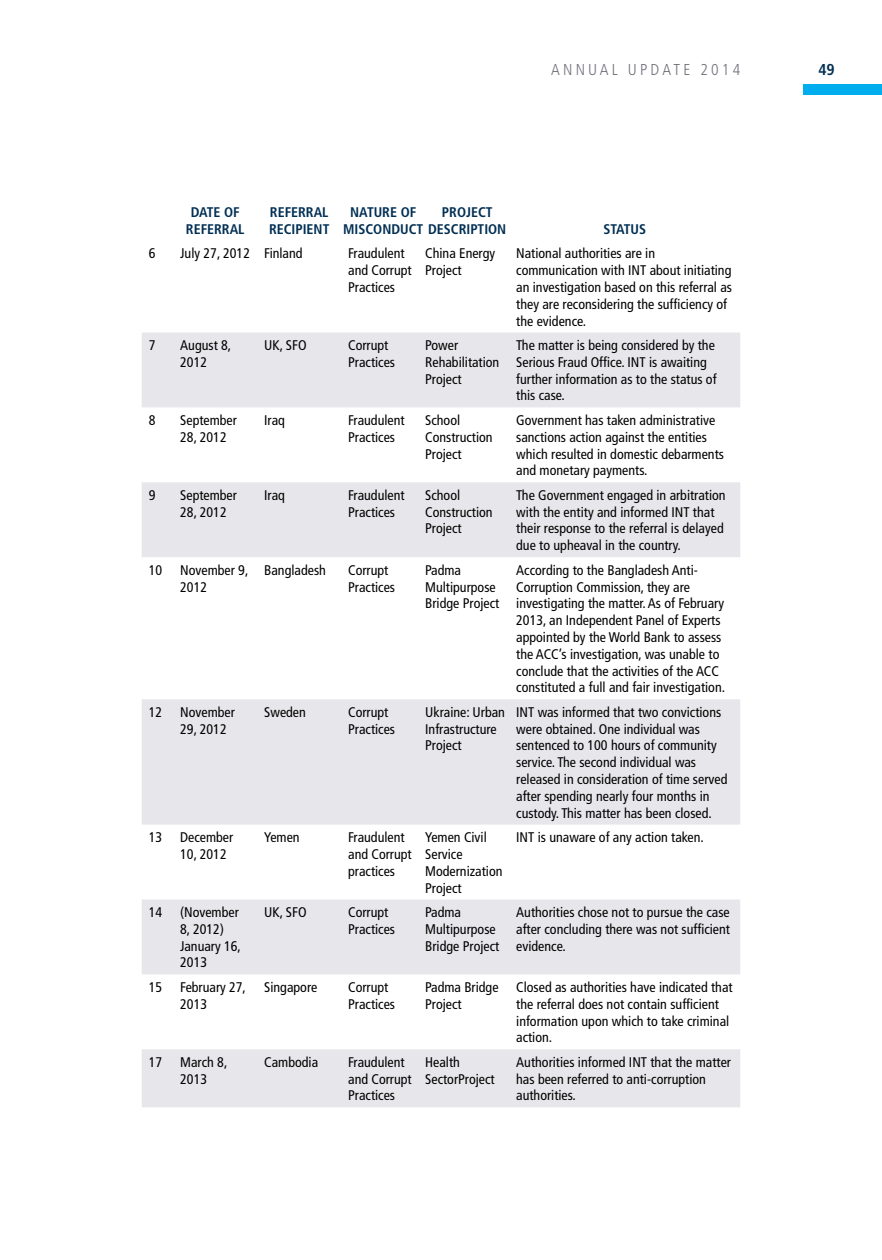
<style>
.page{position:relative;width:882px;height:1260px;background:#fff}
.page>*{position:absolute;margin:0;border:0;box-sizing:border-box;transform-origin:0 0}
.t1{font:300 condensed 15.75px "Frutiger LT Std";letter-spacing:.2em;color:#6f6f7a}
.t2{font:700 condensed 15.75px "Frutiger LT Std";color:#002f54}
.t3{font:condensed 14px/16.8px "Frutiger LT Std";color:#000}
.t4{font:700 condensed 14px/16.8px "Frutiger LT Std";color:#002f54}
</style>
<div class="page">
<div style="left:803px;top:84px;width:79px;height:10px;background:#00aeef"></div>
<svg style="left:142px;top:332px;width:598px;height:775px;fill:#e7e6ea"></svg>
<p class="t1" style="left:551px;top:60px;width:190px">ANNUAL UPDATE 2014</p>
<p class="t2" style="left:818px;top:60px;width:18px">49</p>
<p class="t4" style="left:186px;top:204px;width:60px;text-align:center">DATE OF<br>REFERRAL</p>
<p class="t4" style="left:269px;top:204px;width:62px">REFERRAL<br>RECIPIENT</p>
<p class="t4" style="left:343px;top:204px;width:165px;text-indent:7px">NATURE OF<br>MISCONDUCT DESCRIPTION</p>
<p class="t4" style="left:442px;top:204px;width:52px">PROJECT</p>
<p class="t4" style="left:603px;top:221px;width:44px">STATUS</p>
<p class="t3" style="left:149px;top:245px;width:8px">6</p>
<p class="t3" style="left:180px;top:245px;width:124px">July 27, 2012 Finland</p>
<p class="t3" style="left:348px;top:245px;width:65px">Fraudulent and Corrupt<br>Practices</p>
<p class="t3" style="left:425px;top:245px;width:71px">China Energy<br>Project</p>
<p class="t3" style="left:516px;top:245px;width:217px">National authorities are in communication with INT about initiating an investigation based on this referral as they are reconsidering the sufficiency of the evidence.</p>
<p class="t3" style="left:149px;top:337px;width:8px">7</p>
<p class="t3" style="left:180px;top:337px;width:53px">August 8,<br>2012</p>
<p class="t3" style="left:264px;top:337px;width:44px">UK, SFO</p>
<p class="t3" style="left:348px;top:337px;width:48px">Corrupt<br>Practices</p>
<p class="t3" style="left:425px;top:337px;width:76px">Power<br>Rehabilitation<br>Project</p>
<p class="t3" style="left:516px;top:337px;width:202px">The matter is being considered by the<br>Serious Fraud Office. INT is awaiting further information as to the status of this case.</p>
<p class="t3" style="left:149px;top:412px;width:8px">8</p>
<p class="t3" style="left:180px;top:412px;width:58px">September<br>28, 2012</p>
<p class="t3" style="left:264px;top:412px;width:22px">Iraq</p>
<p class="t3" style="left:348px;top:412px;width:58px">Fraudulent<br>Practices</p>
<p class="t3" style="left:425px;top:412px;width:69px">School<br>Construction<br>Project</p>
<p class="t3" style="left:516px;top:412px;width:209px">Government has taken administrative sanctions action against the entities which resulted in domestic debarments and monetary payments.</p>
<p class="t3" style="left:149px;top:487px;width:8px">9</p>
<p class="t3" style="left:180px;top:487px;width:58px">September<br>28, 2012</p>
<p class="t3" style="left:264px;top:487px;width:22px">Iraq</p>
<p class="t3" style="left:348px;top:487px;width:58px">Fraudulent<br>Practices</p>
<p class="t3" style="left:425px;top:487px;width:69px">School<br>Construction<br>Project</p>
<p class="t3" style="left:516px;top:487px;width:211px">The Government engaged in arbitration with the entity and informed INT that their response to the referral is delayed due to upheaval in the country.</p>
<p class="t3" style="left:149px;top:562px;width:15px">10</p>
<p class="t3" style="left:180px;top:562px;width:70px">November 9,<br>2012</p>
<p class="t3" style="left:264px;top:562px;width:63px">Bangladesh</p>
<p class="t3" style="left:348px;top:562px;width:48px">Corrupt<br>Practices</p>
<p class="t3" style="left:425px;top:562px;width:76px">Padma<br>Multipurpose<br>Bridge Project</p>
<p class="t3" style="left:516px;top:562px;width:210px">According to the Bangladesh Anti-Corruption Commission, they are investigating the matter. As of February 2013, an Independent Panel of Experts appointed by the World Bank to assess the ACC’s investigation, was unable to conclude that the activities of the ACC constituted a full and fair investigation.</p>
<p class="t3" style="left:149px;top:704px;width:15px">12</p>
<p class="t3" style="left:180px;top:704px;width:56px">November<br>29, 2012</p>
<p class="t3" style="left:264px;top:704px;width:43px">Sweden</p>
<p class="t3" style="left:348px;top:704px;width:48px">Corrupt<br>Practices</p>
<p class="t3" style="left:425px;top:704px;width:81px">Ukraine: Urban<br>Infrastructure<br>Project</p>
<p class="t3" style="left:516px;top:704px;width:213px">INT was informed that two convictions were obtained. One individual was sentenced to 100 hours of community service. The second individual was released in consideration of time served after spending nearly four months in custody. This matter has been closed.</p>
<p class="t3" style="left:149px;top:829px;width:15px">13</p>
<p class="t3" style="left:180px;top:829px;width:55px">December<br>10, 2012</p>
<p class="t3" style="left:264px;top:829px;width:37px">Yemen</p>
<p class="t3" style="left:348px;top:829px;width:65px">Fraudulent and Corrupt practices</p>
<p class="t3" style="left:425px;top:829px;width:79px">Yemen Civil<br>Service<br>Modernization<br>Project</p>
<p class="t3" style="left:516px;top:829px;width:189px">INT is unaware of any action taken.</p>
<p class="t3" style="left:149px;top:904px;width:15px">14</p>
<p class="t3" style="left:180px;top:904px;width:62px">(November<br>8, 2012)<br>January 16,<br>2013</p>
<p class="t3" style="left:264px;top:904px;width:44px">UK, SFO</p>
<p class="t3" style="left:348px;top:904px;width:48px">Corrupt<br>Practices</p>
<p class="t3" style="left:425px;top:904px;width:76px">Padma<br>Multipurpose<br>Bridge Project</p>
<p class="t3" style="left:516px;top:904px;width:215px;text-align:justify">Authorities chose not to pursue the case after concluding there was not sufficient evidence.</p>
<p class="t3" style="left:149px;top:979px;width:15px">15</p>
<p class="t3" style="left:180px;top:979px;width:67px">February 27,<br>2013</p>
<p class="t3" style="left:264px;top:979px;width:55px">Singapore</p>
<p class="t3" style="left:348px;top:979px;width:48px">Corrupt<br>Practices</p>
<p class="t3" style="left:425px;top:979px;width:75px">Padma Bridge<br>Project</p>
<p class="t3" style="left:516px;top:979px;width:218px">Closed as authorities have indicated that the referral does not contain sufficient information upon which to take criminal action.</p>
<p class="t3" style="left:149px;top:1054px;width:15px">17</p>
<p class="t3" style="left:180px;top:1054px;width:49px">March 8,<br>2013</p>
<p class="t3" style="left:264px;top:1054px;width:55px">Cambodia</p>
<p class="t3" style="left:348px;top:1054px;width:65px">Fraudulent and Corrupt<br>Practices</p>
<p class="t3" style="left:425px;top:1054px;width:71px">Health<br>SectorProject</p>
<p class="t3" style="left:516px;top:1054px;width:216px">Authorities informed INT that the matter has been referred to anti-corruption authorities.</p>
</div>
